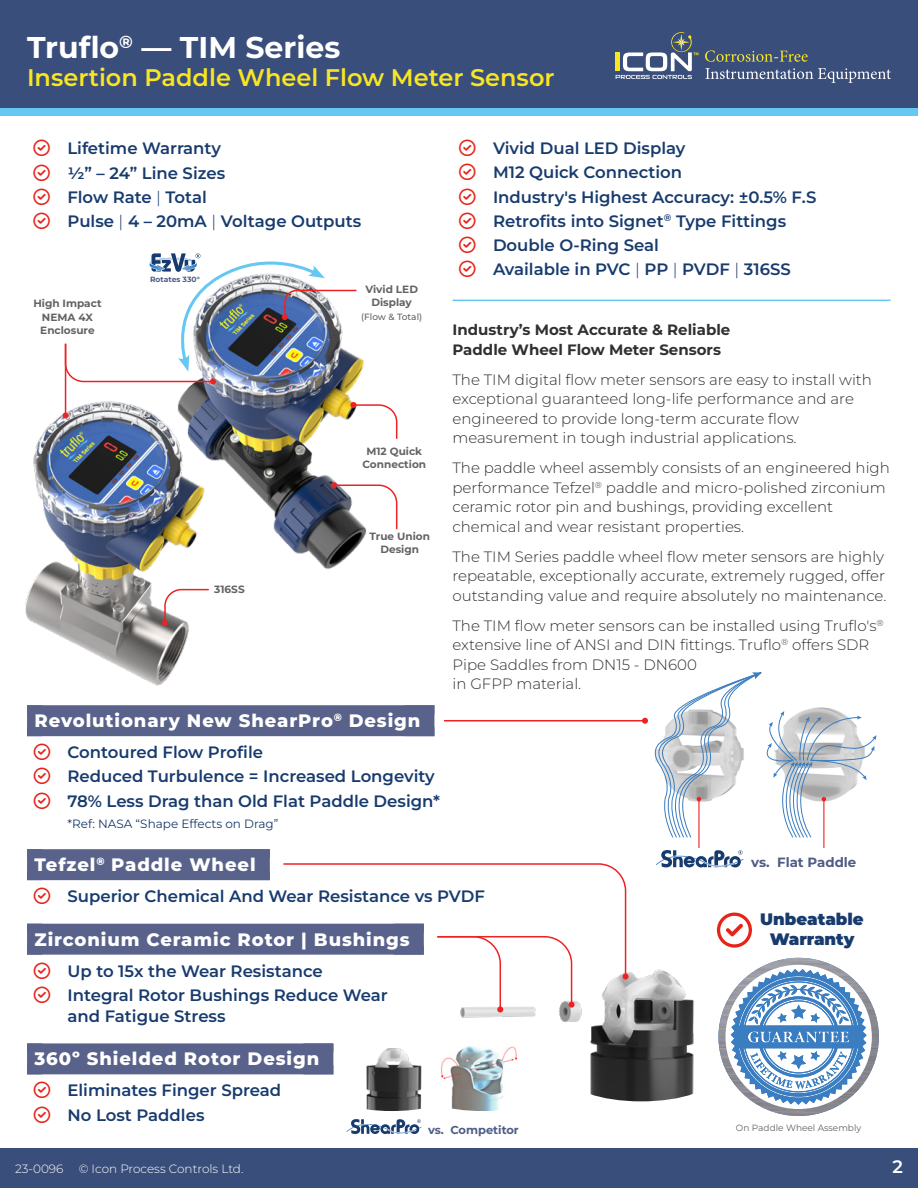
<style>
.page{position:relative;width:918px;height:1188px;background:#fff}
.page>*{position:absolute;margin:0;border:0;box-sizing:border-box;transform-origin:0 0}
.t1{font:700 30px "Montserrat";color:#fff}
.t2{font:600 24px "Montserrat";color:#f8e623}
.t3{font:800 18px "Montserrat";letter-spacing:.05em;color:#fff}
.t4{font:600 18px "Montserrat";color:#fff}
.t5{font:900 16.65px/20px "Montserrat";color:#183b6e;text-align:center}
.t6{font:600 16.5px/24.3px "Montserrat";color:#183b6e}
.t7{font:300 15px/19.5px "Montserrat";color:#312f30}
.t8{font:700 15px/19.5px "Montserrat";color:#312f30}
.t9{font:700 13.35px "Montserrat";color:#505c86}
.t10{font:300 12px "Montserrat";color:#fff}
.t11{font:12px "Montserrat";color:#183b6e}
.t12{font:700 11.4px "Montserrat";color:#505c86}
.t13{font:700 10.5px/13.5px "Montserrat";color:#636366;text-align:center}
.t14{font:9px "Montserrat";color:#636366}
.t15{font:500 9px "Montserrat";color:#636366}
.t16{font:700 7.5px "Montserrat";color:#505c86}
.s1{font-weight:300}
</style>
<div class="page">
<img style="left:25px;top:398px;width:164px;height:288px">
<img style="left:169px;top:357px;width:198px;height:228px">
<hr style="left:453px;top:300px;width:438px;height:1px;background:#66c7f2">
<div style="left:27px;top:705px;width:15px;height:31px;background:#58628b"></div>
<div style="left:404px;top:705px;width:30px;height:31px;background:#58628b"></div>
<div style="left:27px;top:705px;width:407px;height:9px;background:#58628b"></div>
<div style="left:27px;top:727px;width:407px;height:9px;background:#58628b"></div>
<div style="left:35px;top:710px;width:384px;height:24px;background:#58628b"></div>
<div style="left:27px;top:849px;width:15px;height:31px;background:#58628b"></div>
<div style="left:240px;top:849px;width:30px;height:31px;background:#58628b"></div>
<div style="left:27px;top:849px;width:243px;height:9px;background:#58628b"></div>
<div style="left:27px;top:871px;width:243px;height:9px;background:#58628b"></div>
<div style="left:35px;top:854px;width:220px;height:24px;background:#58628b"></div>
<div style="left:27px;top:924px;width:15px;height:31px;background:#58628b"></div>
<div style="left:27px;top:924px;width:397px;height:9px;background:#58628b"></div>
<div style="left:27px;top:946px;width:397px;height:9px;background:#58628b"></div>
<div style="left:35px;top:928px;width:374px;height:24px;background:#58628b"></div>
<div style="left:27px;top:1043px;width:15px;height:31px;background:#58628b"></div>
<div style="left:303px;top:1043px;width:30px;height:31px;background:#58628b"></div>
<div style="left:27px;top:1043px;width:306px;height:9px;background:#58628b"></div>
<div style="left:27px;top:1065px;width:306px;height:9px;background:#58628b"></div>
<div style="left:35px;top:1048px;width:283px;height:24px;background:#58628b"></div>
<hr style="left:823px;top:799px;width:1px;height:49px;background:#ee2123">
<hr style="left:698px;top:799px;width:2px;height:49px;background:#ee2123">
<svg style="left:656px;top:850px;width:88px;height:18px"></svg>
<img style="left:460px;top:969px;width:234px;height:132px">
<svg style="left:346px;top:1119px;width:76px;height:15px"></svg>
<img style="left:441px;top:1037px;width:76px;height:74px">
<img style="left:366px;top:1048px;width:56px;height:63px">
<hr style="left:444px;top:720px;width:201px;height:1px;background:#ee2123">
<svg style="left:642px;top:672px;width:235px;height:166px"></svg>
<svg style="left:282px;top:863px;width:347px;height:149px"></svg>
<svg style="left:350px;top:402px;width:48px;height:38px"></svg>
<svg style="left:331px;top:482px;width:67px;height:49px"></svg>
<svg style="left:162px;top:588px;width:47px;height:38px"></svg>
<img style="left:64px;top:253px;width:294px;height:132px">
<img style="left:718px;top:958px;width:161px;height:158px">
<div style="left:725px;top:965px;width:147px;height:144px;background:#fff;border-radius:50%"></div>
<svg style="left:731px;top:969px;width:136px;height:136px"></svg>
<svg style="left:717px;top:913px;width:35px;height:35px"></svg>
<hr style="left:65px;top:344px;width:1px;height:71px;background:#ee2123">
<svg style="left:63px;top:412px;width:6px;height:6px"></svg>
<div style="left:0;top:0;width:918px;height:116px;background:#66c7f2"></div>
<div style="left:0;top:0;width:918px;height:108px;background:#3a4e7b"></div>
<div style="left:0;top:1148px;width:918px;height:40px;background:#3a4e7b"></div>
<svg style="left:705px;top:68px;width:186px;height:15px"></svg>
<svg style="left:705px;top:50px;width:103px;height:12px"></svg>
<svg style="left:616px;top:32px;width:82px;height:47px"></svg>
<h1 class="t1" style="left:27px;top:27px;width:315px">Truflo<sup>®</sup> — TIM Series</h1>
<h2 class="t2" style="left:27px;top:62px;width:529px">Insertion Paddle Wheel Flow Meter Sensor</h2>
<p class="t6" style="left:67px;top:136px;width:295px">Lifetime Warranty<br>½” – 24” Line Sizes<br>Flow Rate <span class="s1">|</span> Total<br>Pulse <span class="s1">|</span> 4 – 20mA <span class="s1">|</span> Voltage Outputs</p>
<p class="t13" style="left:33px;top:297px;width:70px">High Impact<br>NEMA 4X<br>Enclosure</p>
<p class="t16" style="left:150px;top:274px;width:51px">Rotates 330°</p>
<p class="t13" style="left:214px;top:583px;width:32px">316SS</p>
<p class="t13" style="left:365px;top:282px;width:54px">Vivid LED<br>Display</p>
<p class="t15" style="left:361px;top:311px;width:63px">(Flow &amp; Total)</p>
<p class="t13" style="left:362px;top:444px;width:65px">M12 Quick<br>Connection</p>
<p class="t13" style="left:369px;top:529px;width:62px">True Union<br>Design</p>
<p class="t6" style="left:493px;top:136px;width:325px">Vivid Dual LED Display<br>M12 Quick Connection<br>Industry's Highest Accuracy: ±0.5% F.S<br>Retrofits into Signet<sup>®</sup> Type Fittings<br>Double O-Ring Seal<br>Available in PVC <span class="s1">|</span> PP <span class="s1">|</span> PVDF <span class="s1">|</span> 316SS</p>
<p class="t8" style="left:453px;top:320px;width:279px">Industry’s Most Accurate &amp; Reliable<br>Paddle Wheel Flow Meter Sensors</p>
<p class="t7" style="left:453px;top:369px;width:421px">The TIM digital flow meter sensors are easy to install with exceptional guaranteed long-life performance and are engineered to provide long-term accurate flow measurement in tough industrial applications.</p>
<p class="t7" style="left:453px;top:458px;width:439px">The paddle wheel assembly consists of an engineered high performance Tefzel<sup>®</sup> paddle and micro-polished zirconium ceramic rotor pin and bushings, providing excellent chemical and wear resistant properties.</p>
<p class="t7" style="left:453px;top:546px;width:436px">The TIM Series paddle wheel flow meter sensors are highly repeatable, exceptionally accurate, extremely rugged, offer outstanding value and require absolutely no maintenance.</p>
<p class="t7" style="left:453px;top:615px;width:433px">The TIM flow meter sensors can be installed using Truflo's<sup>® </sup>extensive line of ANSI and DIN fittings. Truflo<sup>®</sup> offers SDR Pipe Saddles from DN15 - DN600<br>in GFPP material.</p>
<p class="t3" style="left:35px;top:709px;width:387px">Revolutionary New ShearPro<sup>®</sup> Design</p>
<p class="t6" style="left:67px;top:740px;width:374px">Contoured Flow Profile<br>Reduced Turbulence = Increased Longevity<br>78% Less Drag than Old Flat Paddle Design*</p>
<p class="t11" style="left:68px;top:815px;width:212px">*Ref: NASA “Shape Effects on Drag”</p>
<p class="t3" style="left:35px;top:853px;width:223px">Tefzel<sup>®</sup> Paddle Wheel</p>
<p class="t6" style="left:67px;top:884px;width:419px">Superior Chemical And Wear Resistance vs PVDF</p>
<p class="t3" style="left:35px;top:927px;width:377px">Zirconium Ceramic Rotor | Bushings</p>
<p class="t6" style="left:67px;top:958px;width:322px">Up to 15x the Wear Resistance<br>Integral Rotor Bushings Reduce Wear</p>
<p class="t6" style="left:67px;top:1003px;width:160px">and Fatigue Stress</p>
<p class="t3" style="left:35px;top:1047px;width:286px">360º Shielded Rotor Design</p>
<p class="t6" style="left:67px;top:1078px;width:215px">Eliminates Finger Spread<br>No Lost Paddles</p>
<p class="t12" style="left:428px;top:1122px;width:92px">vs. Competitor</p>
<p class="t9" style="left:751px;top:854px;width:107px">vs. Flat Paddle</p>
<p class="t5" style="left:760px;top:909px;width:105px">Unbeatable<br>Warranty</p>
<p class="t14" style="left:736px;top:1122px;width:127px">On Paddle Wheel Assembly</p>
<p class="t10" style="left:15px;top:1161px;width:50px">23-0096</p>
<p class="t10" style="left:79px;top:1161px;width:166px">© Icon Process Controls Ltd.</p>
<p class="t4" style="left:893px;top:1155px;width:12px">2</p>
</div>
